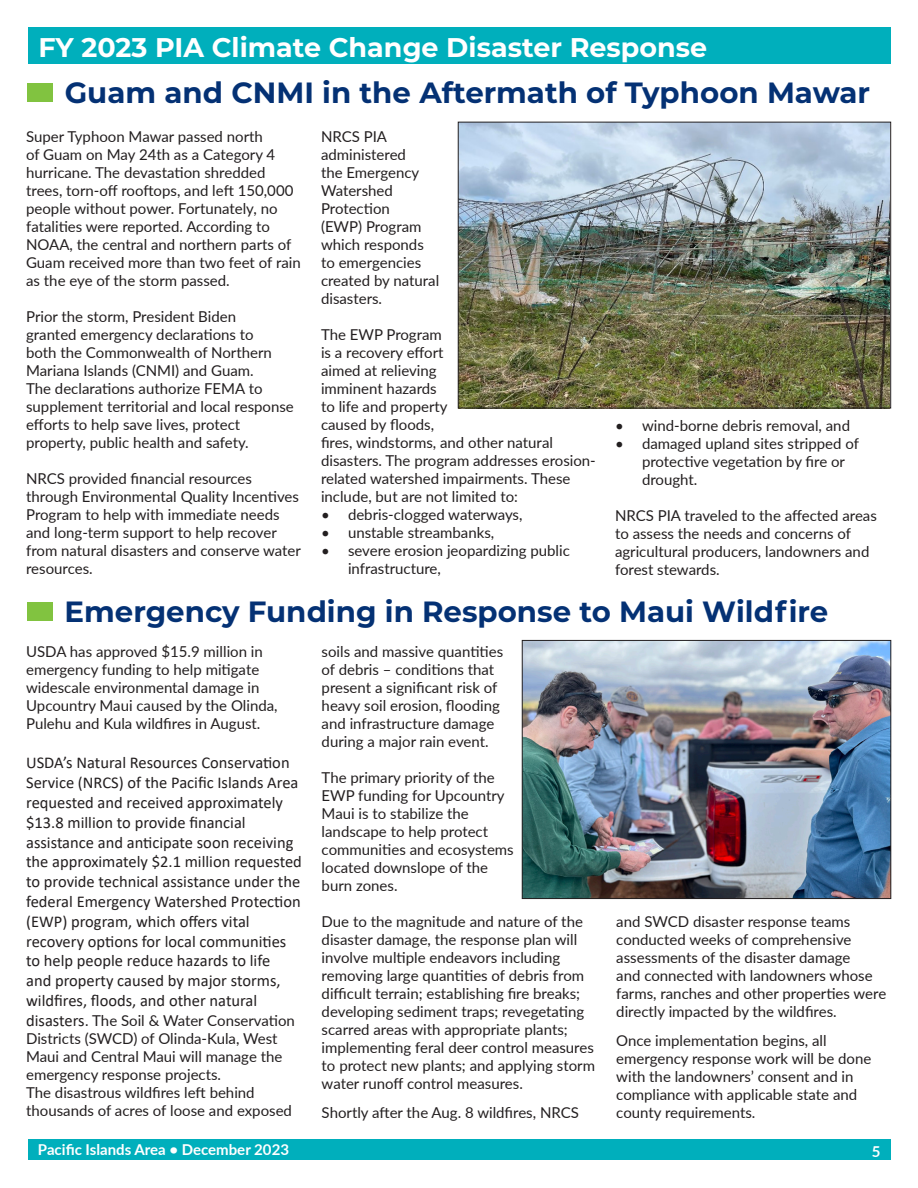
<style>
.page{position:relative;width:918px;height:1188px;background:#fff}
.page>*{position:absolute;margin:0;border:0;box-sizing:border-box;transform-origin:0 0}
.t1{font:700 29.25px "Montserrat";color:#043174}
.t2{font:700 27px "Montserrat";color:#fff}
.t3{font:16.5px/19.8px "Calibri";color:#231f20}
.t4{font:15px/18px "Lato";color:#231f20}
.t5{font:700 15px "Lato";color:#fff}
.s1{font-family:"Calibri";font-size:16.5px}
</style>
<div class="page">
<div style="left:28px;top:83px;width:25px;height:19px;background:#81c340"></div>
<div style="left:28px;top:27px;width:863px;height:36px;background:#00afbc"></div>
<div style="left:28px;top:1139px;width:863px;height:20px;background:#00afbc"></div>
<img style="left:460px;top:124px;width:429px;height:282px">
<div style="left:458px;top:122px;width:433px;height:286px;border:1px solid #231f20"></div>
<div style="left:27px;top:602px;width:25px;height:19px;background:#81c340"></div>
<img style="left:524px;top:642px;width:365px;height:255px">
<div style="left:522px;top:640px;width:369px;height:259px;border:1px solid #231f20"></div>
<p class="t2" style="left:38px;top:28px;width:670px">FY 2023 PIA Climate Change Disaster Response</p>
<p class="t1" style="left:65px;top:72px;width:807px">Guam and CNMI in the Aftermath of Typhoon Mawar</p>
<p class="t4" style="left:26px;top:127px;width:276px">Super Typhoon Mawar passed north<br>of Guam on May 24th as a Category 4 hurricane. The devastation shredded trees, torn-off rooftops, and left 150,000 people without power. Fortunately, no fatalities were reported. According to NOAA, the central and northern parts of Guam received more than two feet of rain as the eye of the storm passed.</p>
<p class="t4" style="left:26px;top:307px;width:269px">Prior the storm, President Biden<br>granted emergency declarations to<br>both the Commonwealth of Northern Mariana Islands (CNMI) and Guam.<br>The declarations authorize FEMA to supplement territorial and local response efforts to help save lives, protect property, public health and safety.</p>
<p class="t4" style="left:26px;top:469px;width:276px">NRCS provided financial resources through Environmental Quality Incentives Program to help with immediate needs and long-term support to help recover from natural disasters and conserve water resources.</p>
<p class="t4" style="left:321px;top:127px;width:120px">NRCS PIA administered<br>the Emergency<br>Watershed<br>Protection<br>(EWP) Program which responds to emergencies created by natural disasters.</p>
<p class="t4" style="left:321px;top:325px;width:276px">The EWP Program<br>is a recovery effort<br>aimed at relieving<br>imminent hazards<br>to life and property<br>caused by floods,<br>fires, windstorms, and other natural disasters. The program addresses erosion&shy;related watershed impairments. These include, but are not limited to:</p>
<p class="t4" style="left:321px;top:505px;width:203px">• debris-clogged waterways,</p>
<p class="t4" style="left:321px;top:523px;width:175px">• unstable streambanks,</p>
<p class="t4" style="left:348px;top:541px;width:223px;text-indent:-27px">• severe erosion jeopardizing public infrastructure,</p>
<p class="t4" style="left:615px;top:416px;width:237px">• wind-borne debris removal, and</p>
<p class="t4" style="left:642px;top:434px;width:219px;text-indent:-27px">• damaged upland sites stripped of protective vegetation by fire or drought.</p>
<p class="t4" style="left:615px;top:506px;width:263px">NRCS PIA traveled to the affected areas to assess the needs and concerns of agricultural producers, landowners and forest stewards.</p>
<p class="t1" style="left:64px;top:591px;width:765px">Emergency Funding in Response to Maui Wildfire</p>
<p class="t4" style="left:26px;top:642px;width:253px">USDA has approved $15.9 million in emergency funding to help mitigate widescale environmental damage in Upcountry Maui caused by the Olinda, Pulehu and Kula wildfires in August.</p>
<p class="t3" style="left:26px;top:753px;width:277px">USDA’s Natural Resources Conservation Service (NRCS) of the Pacific Islands Area requested and received approximately $13.8 million to provide financial assistance and anticipate soon receiving the approximately $2.1 million requested to provide technical assistance under the federal Emergency Watershed Protection (EWP) program, which offers vital recovery options for local communities to help people reduce hazards to life<br>and property caused by major storms, wildfires, floods, and other natural</p>
<p class="t4" style="left:26px;top:1011px;width:270px"><span class="s1">disasters.</span> The Soil &amp; Water Conservation Districts (SWCD) of Olinda-Kula, West Maui and Central Maui will manage the emergency response projects.</p>
<p class="t4" style="left:26px;top:1083px;width:267px">The disastrous wildfires left behind thousands of acres of loose and exposed</p>
<p class="t4" style="left:322px;top:642px;width:183px">soils and massive quantities of debris – conditions that present a significant risk of heavy soil erosion, flooding and infrastructure damage during a major rain event.</p>
<p class="t4" style="left:322px;top:768px;width:194px">The primary priority of the<br>EWP funding for Upcountry<br>Maui is to stabilize the landscape to help protect communities and ecosystems located downslope of the burn zones.</p>
<p class="t4" style="left:322px;top:912px;width:275px">Due to the magnitude and nature of the disaster damage, the response plan will involve multiple endeavors including removing large quantities of debris from difficult terrain; establishing fire breaks; developing sediment traps; revegetating scarred areas with appropriate plants; implementing feral deer control measures to protect new plants; and applying storm water runoff control measures.</p>
<p class="t4" style="left:322px;top:1103px;width:259px">Shortly after the Aug. 8 wildfires, NRCS</p>
<p class="t4" style="left:616px;top:912px;width:271px">and SWCD disaster response teams conducted weeks of comprehensive assessments of the disaster damage<br>and connected with landowners whose farms, ranches and other properties were directly impacted by the wildfires.</p>
<p class="t4" style="left:616px;top:1031px;width:257px">Once implementation begins, all emergency response work will be done with the landowners’ consent and in compliance with applicable state and county requirements.</p>
<p class="t5" style="left:38px;top:1139px;width:253px">Pacific Islands Area • December 2023</p>
<p class="t5" style="left:872px;top:1141px;width:10px">5</p>
</div>
